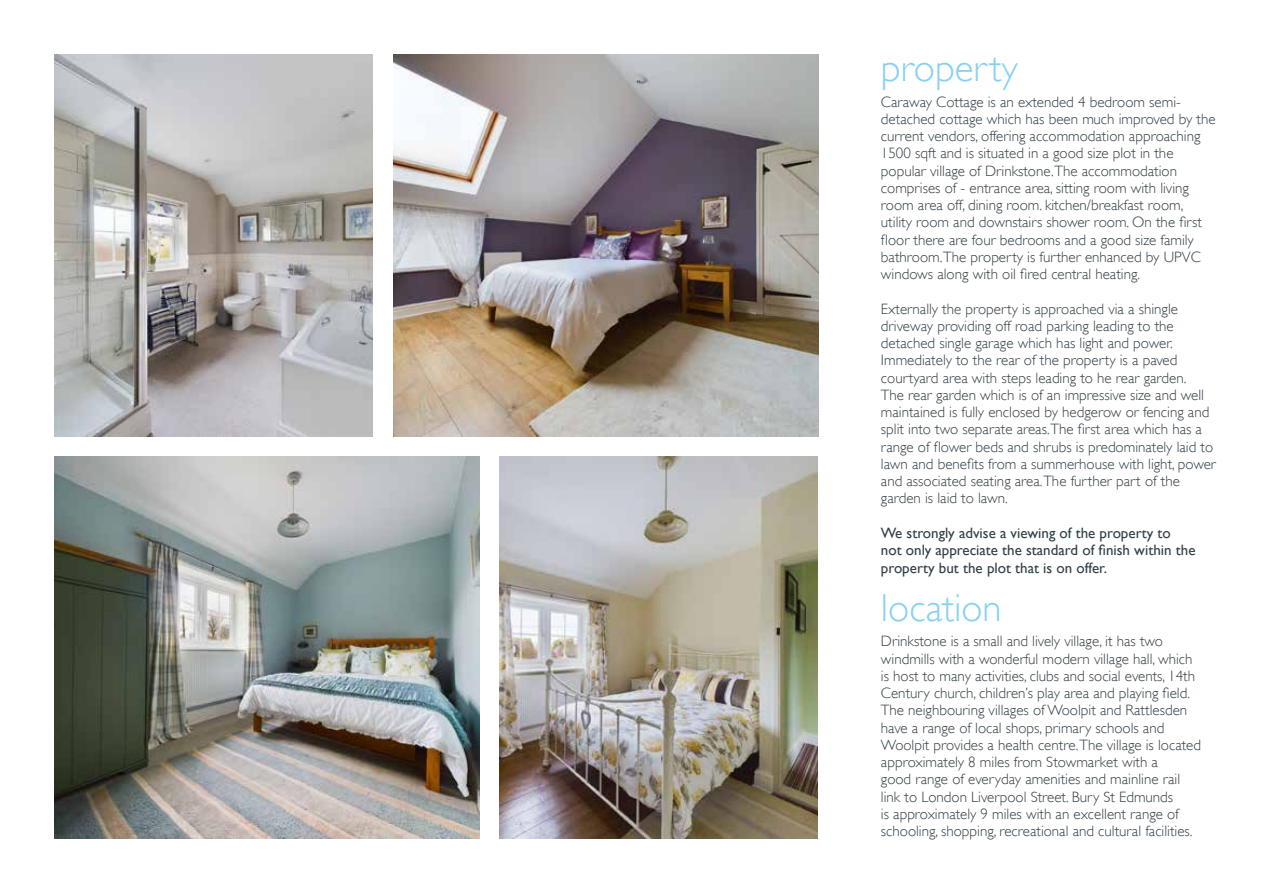
<style>
.page{position:relative;width:1263px;height:893px;background:#fff}
.page>*{position:absolute;margin:0;border:0;box-sizing:border-box;transform-origin:0 0}
.t1{font:300 39px "Gill Sans";color:#86d0f5}
.t2{font:300 15px/17.2px "Gill Sans";color:#313f46}
.t3{font:15px/17.2px "Gill Sans";color:#313f46}
</style>
<div class="page">
<img style="left:54px;top:54px;width:319px;height:383px">
<img style="left:393px;top:54px;width:426px;height:383px">
<img style="left:54px;top:456px;width:425px;height:383px">
<img style="left:499px;top:456px;width:319px;height:382px">
<h1 class="t1" style="left:881px;top:46px;width:138px">property</h1>
<p class="t2" style="left:881px;top:93px;width:336px">Caraway Cottage is an extended 4 bedroom semi&shy;detached cottage which has been much improved by the current vendors, offering accommodation approaching 1500 sqft and is situated in a good size plot in the popular village of Drinkstone.The accommodation comprises of - entrance area, sitting room with living room area off, dining room. kitchen/breakfast room, utility room and downstairs shower room. On the first floor there are four bedrooms and a good size family bathroom.The property is further enhanced by UPVC windows along with oil fired central heating.</p>
<p class="t2" style="left:881px;top:300px;width:336px">Externally the property is approached via a shingle driveway providing off road parking leading to the detached single garage which has light and power.<br>Immediately to the rear of the property is a paved courtyard area with steps leading to he rear garden.<br>The rear garden which is of an impressive size and well maintained is fully enclosed by hedgerow or fencing and split into two separate areas.The first area which has a range of flower beds and shrubs is predominately laid to lawn and benefits from a summerhouse with light, power and associated seating area.The further part of the garden is laid to lawn.</p>
<p class="t3" style="left:881px;top:524px;width:316px">We strongly advise a viewing of the property to<br>not only appreciate the standard of finish within the property but the plot that is on offer.</p>
<h1 class="t1" style="left:881px;top:585px;width:122px">location</h1>
<p class="t2" style="left:881px;top:633px;width:322px">Drinkstone is a small and lively village, it has two windmills with a wonderful modern village hall, which is host to many activities, clubs and social events, 14th Century church, children’s play area and playing field.<br>The neighbouring villages of Woolpit and Rattlesden have a range of local shops, primary schools and Woolpit provides a health centre.The village is located approximately 8 miles from Stowmarket with a<br>good range of everyday amenities and mainline rail link to London Liverpool Street. Bury St Edmunds<br>is approximately 9 miles with an excellent range of schooling, shopping, recreational and cultural facilities.</p>
</div>
